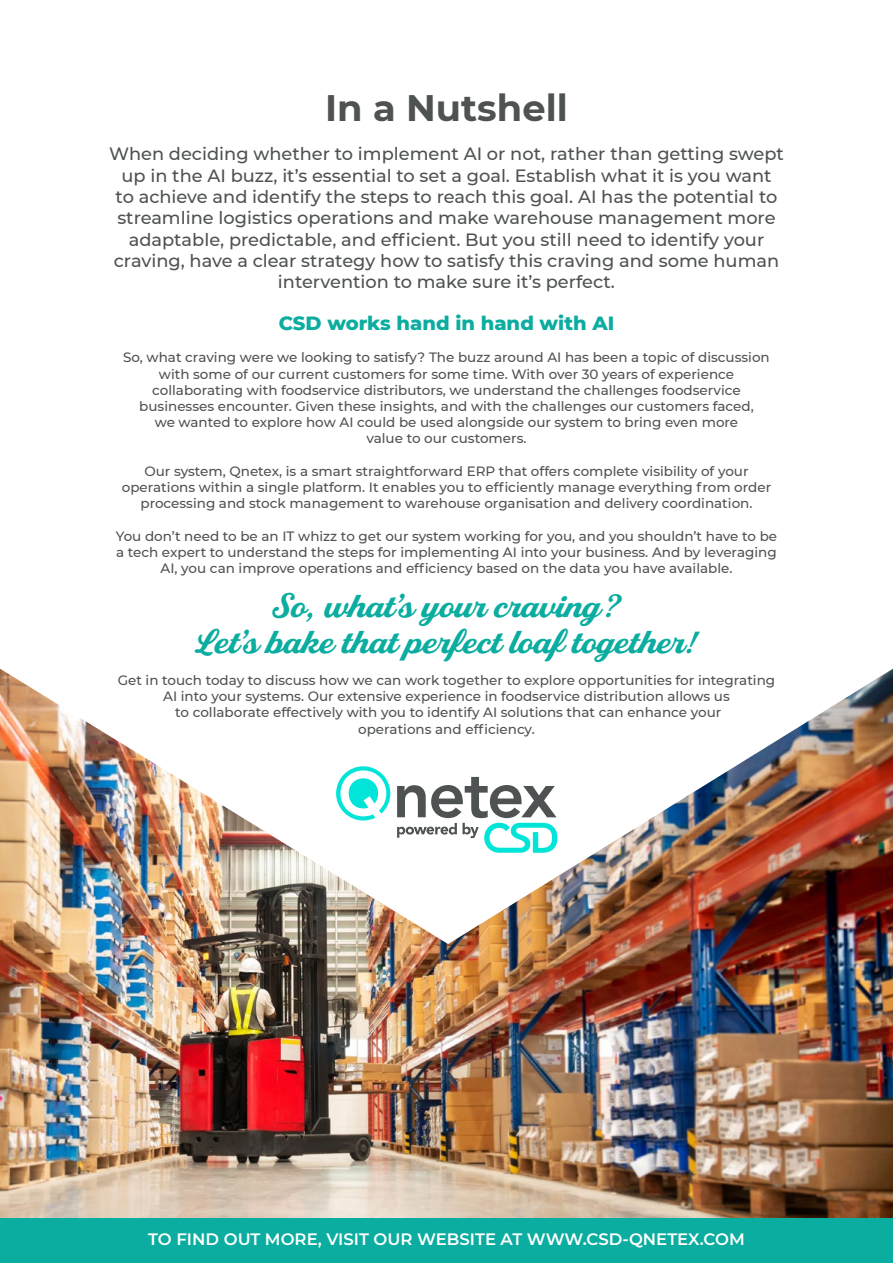
<style>
.page{position:relative;width:893px;height:1263px;background:#fff}
.page>*{position:absolute;margin:0;border:0;box-sizing:border-box;transform-origin:0 0}
.t1{font:700 36.75px "Montserrat";color:#4f5252}
.t2{font:700 33px/36px "Stash";color:#0aad9f;text-align:center}
.t3{font:800 19.5px "Montserrat";color:#0aad9f}
.t4{font:500 17.7px/21.3px "Montserrat";color:#4f5252;text-align:center}
.t5{font:600 16.5px "Montserrat";color:#fff}
.t6{font:500 13.5px/16.2px "Montserrat";color:#4f5252;text-align:center}
</style>
<div class="page">
<img style="left:0;top:944px;width:893px;height:274px">
<img style="left:0;top:668px;width:893px;height:276px">
<svg style="left:336px;top:766px;width:54px;height:54px"></svg>
<svg style="left:397px;top:777px;width:160px;height:76px"></svg>
<div style="left:0;top:1218px;width:893px;height:45px;background:#0aad9f"></div>
<h1 class="t1" style="left:325px;top:82px;width:244px">In a Nutshell</h1>
<p class="t4" style="left:109px;top:143px;width:676px">When deciding whether to implement AI or not, rather than getting swept up in the AI buzz, it’s essential to set a goal. Establish what it is you want<br>to achieve and identify the steps to reach this goal. AI has the potential to streamline logistics operations and make warehouse management more adaptable, predictable, and efficient. But you still need to identify your craving, have a clear strategy how to satisfy this craving and some human intervention to make sure it’s perfect.</p>
<h3 class="t3" style="left:279px;top:309px;width:337px">CSD works hand in hand with AI</h3>
<p class="t6" style="left:123px;top:349px;width:648px">So, what craving were we looking to satisfy? The buzz around AI has been a topic of discussion with some of our current customers for some time. With over 30 years of experience collaborating with foodservice distributors, we understand the challenges foodservice businesses encounter. Given these insights, and with the challenges our customers faced,<br>we wanted to explore how AI could be used alongside our system to bring even more<br>value to our customers.</p>
<p class="t6" style="left:122px;top:462px;width:651px">Our system, Qnetex, is a smart straightforward ERP that offers complete visibility of your operations within a single platform. It enables you to efficiently manage everything from order processing and stock management to warehouse organisation and delivery coordination.</p>
<p class="t6" style="left:116px;top:527px;width:663px">You don’t need to be an IT whizz to get our system working for you, and you shouldn’t have to be a tech expert to understand the steps for implementing AI into your business. And by leveraging<br>AI, you can improve operations and efficiency based on the data you have available.</p>
<h2 class="t2" style="left:196px;top:589px;width:502px">So, what’s your craving?<br>Let’s bake that perfect loaf together!</h2>
<p class="t6" style="left:118px;top:671px;width:659px">Get in touch today to discuss how we can work together to explore opportunities for integrating AI into your systems. Our extensive experience in foodservice distribution allows us<br>to collaborate effectively with you to identify AI solutions that can enhance your<br>operations and efficiency.</p>
<p class="t5" style="left:148px;top:1227px;width:598px">TO FIND OUT MORE, VISIT OUR WEBSITE AT WWW.CSD-QNETEX.COM</p>
</div>
